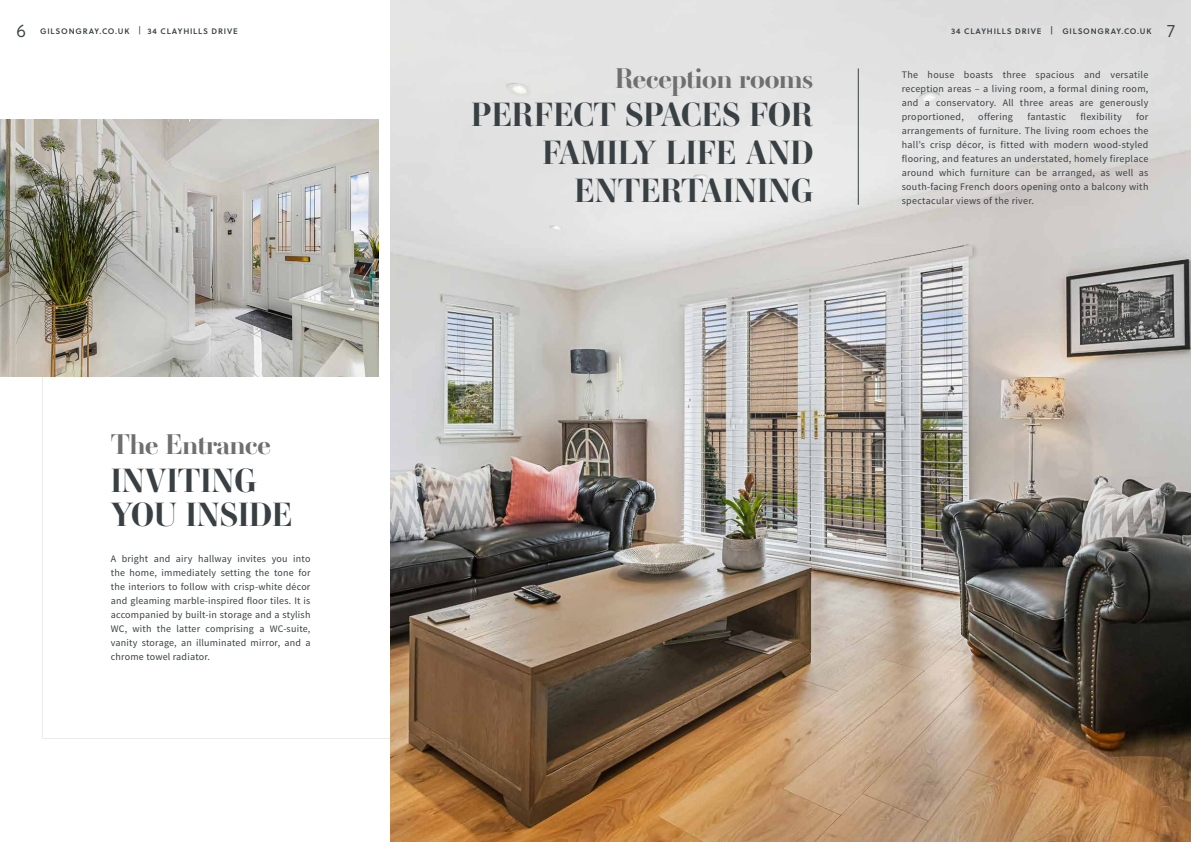
<style>
.page{position:relative;width:1191px;height:842px;background:#fff}
.page>*{position:absolute;margin:0;border:0;box-sizing:border-box;transform-origin:0 0}
.t1{font:700 33px/38px "Ambroise Std";color:#384044}
.t2{font:700 28px "Ambroise Std";letter-spacing:-.01em;color:#706f6f}
.t3{font:18px "Soleil Lt";color:#384044}
.t4{font:10px/14px "Source Sans Pro";letter-spacing:.03em;color:#384044;text-align:justify}
.t5{font:8px "Soleil Sb";letter-spacing:.1em;color:#384044}
.s1{font-family:"Soleil Bk"}
</style>
<div class="page">
<hr style="left:42px;top:376px;width:1px;height:362px;background:#ebebeb">
<hr style="left:43px;top:738px;width:357px;height:1px;background:#ebebeb">
<img style="left:0;top:119px;width:379px;height:257px">
<img style="left:391px;top:0;width:800px;height:842px">
<hr style="left:857px;top:68px;width:1px;height:137px;background:#384044">
<h3 class="t3" style="left:16px;top:18px;width:11px">6</h3>
<p class="t5" style="left:40px;top:25px;width:199px">GILSONGRAY.CO.UK <span class="s1">|</span> 34 CLAYHILLS DRIVE</p>
<p class="t5" style="left:951px;top:25px;width:202px">34 CLAYHILLS DRIVE | GILSONGRAY.CO.UK</p>
<h3 class="t3" style="left:1167px;top:18px;width:9px">7</h3>
<h2 class="t2" style="left:111px;top:426px;width:161px">The Entrance</h2>
<h1 class="t1" style="left:111px;top:463px;width:183px;line-height:34px">INVITING<br>YOU INSIDE</h1>
<p class="t4" style="left:111px;top:551px;width:201px">A bright and airy hallway invites you into the home, immediately setting the tone for the interiors to follow with crisp-white décor and gleaming marble-inspired floor tiles. It is accompanied by built-in storage and a stylish WC, with the latter comprising a WC-suite, vanity storage, an illuminated mirror, and a chrome towel radiator.</p>
<h2 class="t2" style="left:615px;top:61px;width:200px">Reception rooms</h2>
<h1 class="t1" style="left:471px;top:96px;width:344px;text-align:right">PERFECT SPACES FOR<br>FAMILY LIFE AND<br>ENTERTAINING</h1>
<p class="t4" style="left:901px;top:68px;width:248px">The house boasts three spacious and versatile reception areas – a living room, a formal dining room, and a conservatory. All three areas are generously proportioned,</p>
<p class="t4" style="left:901px;top:110px;width:248px;text-indent:234px">for arrangements of furniture. The living room echoes the hall’s crisp décor, is fitted with modern wood-styled flooring, and features an understated, homely fireplace around which furniture can be arranged, as well as south-facing French doors opening onto a balcony with spectacular views of the river.</p>
<p class="t4" style="left:978px;top:110px;width:36px">offering</p>
<p class="t4" style="left:1027px;top:110px;width:40px">fantastic</p>
<p class="t4" style="left:1080px;top:110px;width:43px">flexibility</p>
</div>
